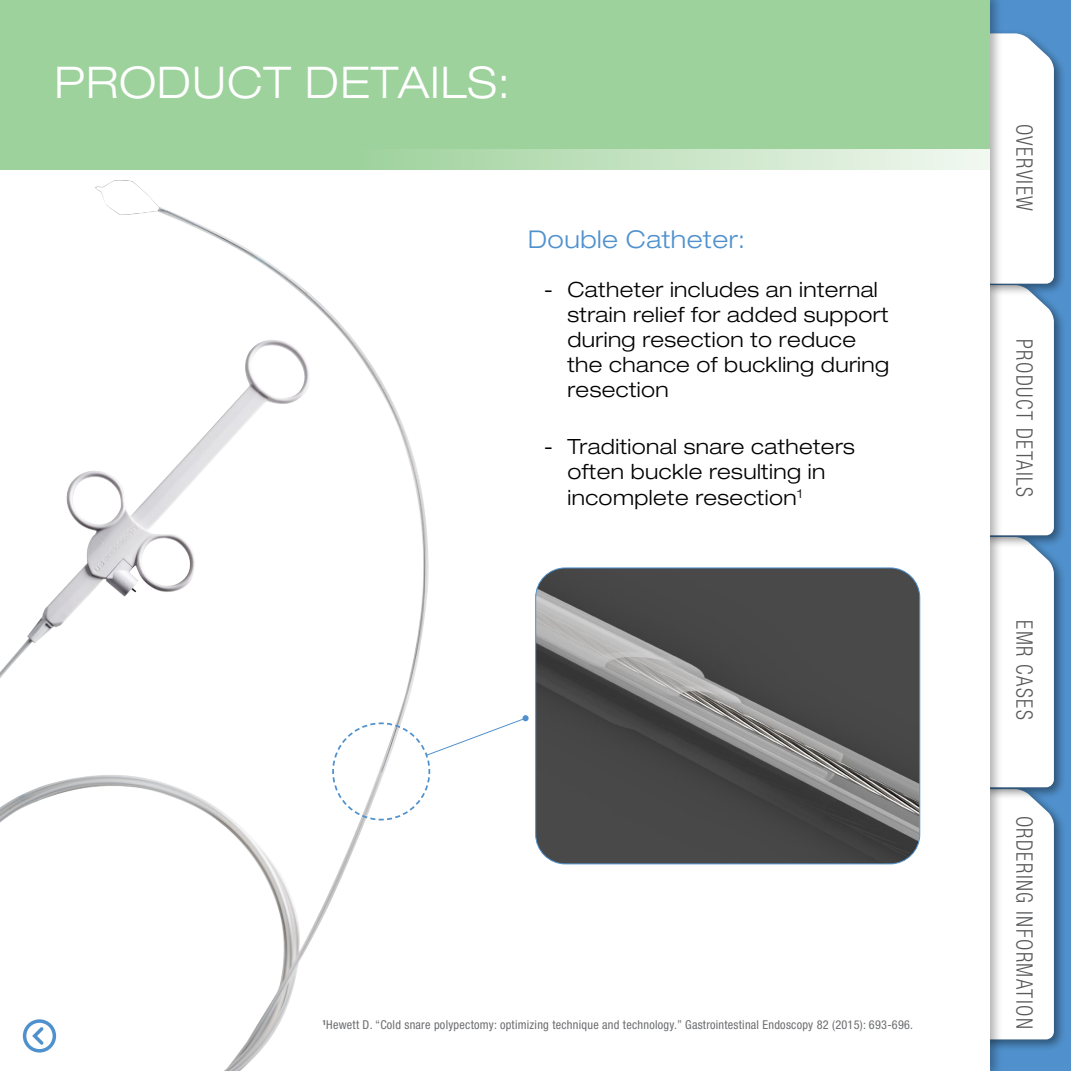
<style>
.page{position:relative;width:1071px;height:1071px;background:#fff}
.page>*{position:absolute;margin:0;border:0;box-sizing:border-box;transform-origin:0 0}
.t1{font:300 expanded 43.75px "Helvetica Neue LT Std";letter-spacing:.02em;color:#fff}
.t2{font:300 expanded 24.5px "Helvetica Neue LT Std";letter-spacing:.02em;color:#5091cd}
.t3{font:300 condensed 22.75px "Helvetica Neue LT Std";letter-spacing:.07em;color:#58595b;scale:.9 1}
.t4{font:300 expanded 21px/25.2px "Helvetica Neue LT Std";letter-spacing:.02em;color:#000}
.t5{font:condensed 12.25px "Helvetica Neue LT Std";letter-spacing:.02em;color:#6d6e71}
</style>
<div class="page">
<div style="left:989px;top:0;width:82px;height:1071px;background:#5091cd"></div>
<div style="left:978px;top:784px;width:89px;height:268px;background:#000;opacity:.45"></div>
<div style="left:978px;top:532px;width:89px;height:268px;background:#000;opacity:.45"></div>
<div style="left:978px;top:280px;width:89px;height:268px;background:#000;opacity:.45"></div>
<div style="left:978px;top:28px;width:89px;height:269px;background:#000;opacity:.45"></div>
<div style="left:1003px;top:33px;width:51px;height:1006px;background:#fff"></div>
<div style="left:0;top:0;width:989px;height:1071px;background:#fff"></div>
<img style="left:0;top:180px;width:429px;height:891px">
<img style="left:536px;top:568px;width:384px;height:296px">
<div style="left:535px;top:568px;width:385px;height:296px;border:1px solid #5091cd;border-radius:30px"></div>
<svg style="left:331px;top:715px;width:198px;height:106px"></svg>
<div style="left:0;top:0;width:989px;height:169px;background:#9dd29c"></div>
<svg style="left:431px;top:149px;width:558px;height:20px;background:#cce6ca"></svg>
<div style="left:23px;top:1019px;width:33px;height:34px;border:4px solid #5091cd;border-radius:50%"></div>
<svg style="left:30px;top:1024px;width:17px;height:24px"></svg>
<h1 class="t1" style="left:54px;top:56px;width:457px">PRODUCT DETAILS:</h1>
<p class="t2" style="left:528px;top:224px;width:218px">Double Catheter:</p>
<p class="t4" style="left:567px;top:276px;width:323px;text-indent:-24px">- Catheter includes an internal strain relief for added support during resection to reduce the chance of buckling during resection</p>
<p class="t4" style="left:567px;top:434px;width:289px;text-indent:-24px">- Traditional snare catheters often buckle resulting in incomplete resection<sup>1</sup></p>
<p class="t5" style="left:322px;top:1018px;width:592px"><sup>1</sup>Hewett D. “Cold snare polypectomy: optimizing technique and technology.” Gastrointestinal Endoscopy 82 (2015): 693-696.</p>
<p class="t3" style="left:1038px;top:124px;width:99px;rotate:90deg">OVERVIEW</p>
<p class="t3" style="left:1038px;top:339px;width:177px;rotate:90deg">PRODUCT DETAILS</p>
<p class="t3" style="left:1038px;top:620px;width:112px;rotate:90deg">EMR CASES</p>
<p class="t3" style="left:1038px;top:816px;width:239px;rotate:90deg">ORDERING INFORMATION</p>
</div>
